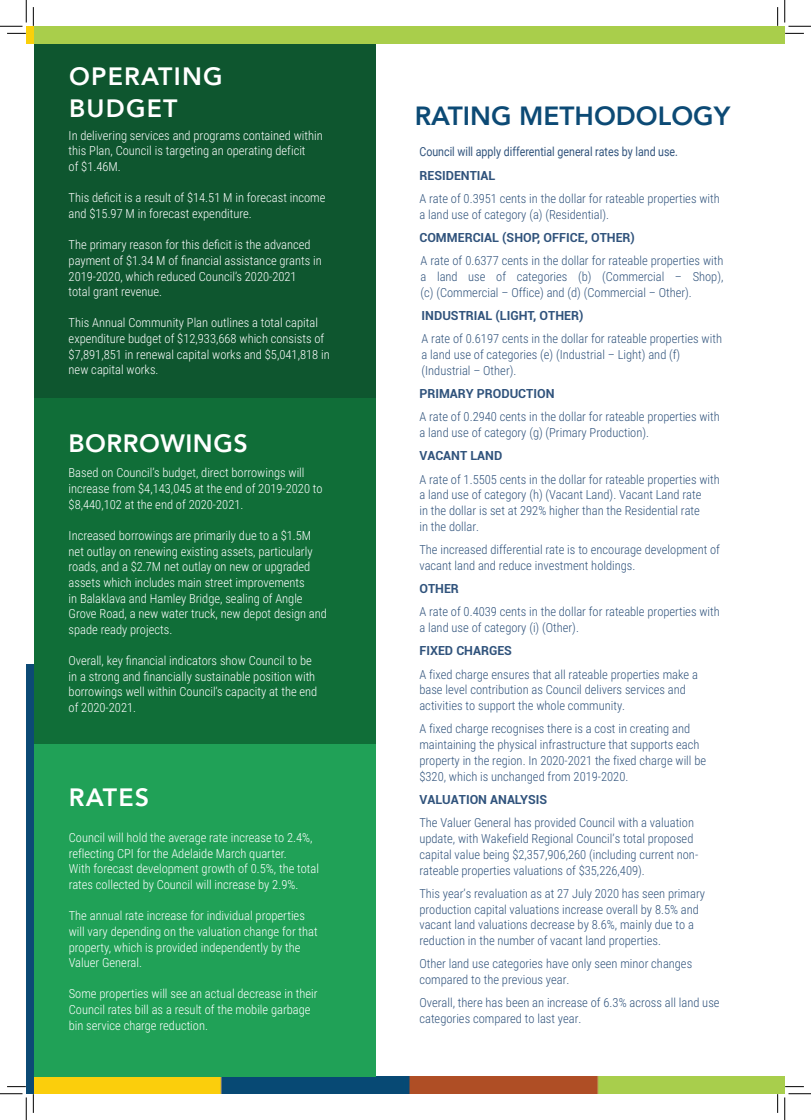
<style>
.page{position:relative;width:811px;height:1120px;background:#fff}
.page>*{position:absolute;margin:0;border:0;box-sizing:border-box;transform-origin:0 0}
.t1{font:800 26.25px "Avenir";color:#0c4a75}
.t2{font:800 25px/31.2px "Avenir";letter-spacing:.05em;color:#fff}
.t3{font:800 25px "Avenir";letter-spacing:.02em;color:#fff}
.t4{font:300 12.5px/15.8px "Roboto Condensed";color:#30537c}
.t5{font:300 12.5px/15.6px "Roboto Condensed";color:#fff}
.t6{font:700 12.5px "Roboto";color:#30537c}
.t7{font:12.5px "Roboto";color:#30537c;scale:.85 1}
</style>
<div class="page">
<img style="left:34px;top:1076px;width:751px;height:17px">
<div style="left:26px;top:26px;width:7px;height:18px;background:#fad00a"></div>
<div style="left:34px;top:26px;width:751px;height:18px;background:#a9ce4b"></div>
<div style="left:26px;top:664px;width:8px;height:429px;background:#0c4a75"></div>
<div style="left:34px;top:44px;width:341px;height:354px;background:#0e562f"></div>
<div style="left:34px;top:398px;width:341px;height:345px;background:#106e38"></div>
<div style="left:34px;top:743px;width:341px;height:333px;background:#20a157"></div>
<svg style="left:7px;top:33px;width:19px;height:1px"></svg>
<svg style="left:785px;top:33px;width:19px;height:1px"></svg>
<svg style="left:33px;top:7px;width:1px;height:19px"></svg>
<svg style="left:33px;top:1093px;width:1px;height:19px"></svg>
<svg style="left:777px;top:7px;width:1px;height:19px"></svg>
<svg style="left:777px;top:1093px;width:1px;height:19px"></svg>
<svg style="left:0;top:0;width:27px;height:27px"></svg>
<svg style="left:0;top:1093px;width:27px;height:26px"></svg>
<svg style="left:784px;top:0;width:27px;height:27px"></svg>
<svg style="left:784px;top:1093px;width:27px;height:26px"></svg>
<h2 class="t2" style="left:69px;top:61px;width:155px">OPERATING<br>BUDGET</h2>
<p class="t5" style="left:69px;top:127px;width:256px">In delivering services and programs contained within this Plan, Council is targeting an operating deficit<br>of $1.46M.</p>
<p class="t5" style="left:69px;top:189px;width:258px">This deficit is a result of $14.51 M in forecast income and $15.97 M in forecast expenditure.</p>
<p class="t5" style="left:69px;top:236px;width:255px">The primary reason for this deficit is the advanced payment of $1.34 M of financial assistance grants in 2019-2020, which reduced Council’s 2020-2021<br>total grant revenue.</p>
<p class="t5" style="left:69px;top:314px;width:263px">This Annual Community Plan outlines a total capital expenditure budget of $12,933,668 which consists of $7,891,851 in renewal capital works and $5,041,818 in new capital works.</p>
<h2 class="t3" style="left:69px;top:424px;width:181px">BORROWINGS</h2>
<p class="t5" style="left:69px;top:464px;width:255px">Based on Council’s budget, direct borrowings will increase from $4,143,045 at the end of 2019-2020 to $8,440,102 at the end of 2020-2021.</p>
<p class="t5" style="left:69px;top:527px;width:260px">Increased borrowings are primarily due to a $1.5M net outlay on renewing existing assets, particularly roads, and a $2.7M net outlay on new or upgraded assets which includes main street improvements<br>in Balaklava and Hamley Bridge, sealing of Angle Grove Road, a new water truck, new depot design and spade ready projects.</p>
<p class="t5" style="left:69px;top:652px;width:250px">Overall, key financial indicators show Council to be in a strong and financially sustainable position with borrowings well within Council’s capacity at the end of 2020-2021.</p>
<h2 class="t2" style="left:69px;top:781px;width:82px">RATES</h2>
<p class="t5" style="left:69px;top:829px;width:252px">Council will hold the average rate increase to 2.4%, reflecting CPI for the Adelaide March quarter.<br>With forecast development growth of 0.5%, the total rates collected by Council will increase by 2.9%.</p>
<p class="t5" style="left:69px;top:907px;width:250px">The annual rate increase for individual properties will vary depending on the valuation change for that property, which is provided independently by the Valuer General.</p>
<p class="t5" style="left:69px;top:985px;width:250px">Some properties will see an actual decrease in their<br>Council rates bill as a result of the mobile garbage bin service charge reduction.</p>
<h1 class="t1" style="left:415px;top:95px;width:317px">RATING METHODOLOGY</h1>
<p class="t7" style="left:419px;top:143px;width:306px">Council will apply differential general rates by land use.</p>
<p class="t6" style="left:419px;top:166px;width:78px">RESIDENTIAL</p>
<p class="t4" style="left:419px;top:190px;width:302px">A rate of 0.3951 cents in the dollar for rateable properties with a land use of category (a) (Residential).</p>
<p class="t6" style="left:419px;top:228px;width:217px">COMMERCIAL (SHOP, OFFICE, OTHER)</p>
<p class="t4" style="left:420px;top:252px;width:304px;text-align:justify">A rate of 0.6377 cents in the dollar for rateable properties with a land use of categories (b) (Commercial – Shop), (c) (Commercial – Office) and (d) (Commercial – Other).</p>
<p class="t6" style="left:421px;top:306px;width:163px">INDUSTRIAL (LIGHT, OTHER)</p>
<p class="t4" style="left:421px;top:330px;width:302px">A rate of 0.6197 cents in the dollar for rateable properties with a land use of categories (e) (Industrial – Light) and (f) (Industrial – Other).</p>
<p class="t6" style="left:419px;top:384px;width:137px">PRIMARY PRODUCTION</p>
<p class="t4" style="left:419px;top:408px;width:302px">A rate of 0.2940 cents in the dollar for rateable properties with a land use of category (g) (Primary Production).</p>
<p class="t6" style="left:419px;top:447px;width:84px">VACANT LAND</p>
<p class="t4" style="left:419px;top:470px;width:302px">A rate of 1.5505 cents in the dollar for rateable properties with a land use of category (h) (Vacant Land). Vacant Land rate<br>in the dollar is set at 292% higher than the Residential rate<br>in the dollar.</p>
<p class="t4" style="left:419px;top:541px;width:302px">The increased differential rate is to encourage development of vacant land and reduce investment holdings.</p>
<p class="t6" style="left:419px;top:579px;width:41px">OTHER</p>
<p class="t4" style="left:419px;top:603px;width:302px">A rate of 0.4039 cents in the dollar for rateable properties with a land use of category (i) (Other).</p>
<p class="t6" style="left:419px;top:642px;width:94px">FIXED CHARGES</p>
<p class="t4" style="left:419px;top:665px;width:280px">A fixed charge ensures that all rateable properties make a base level contribution as Council delivers services and activities to support the whole community.</p>
<p class="t4" style="left:419px;top:720px;width:288px">A fixed charge recognises there is a cost in creating and maintaining the physical infrastructure that supports each property in the region. In 2020-2021 the fixed charge will be $320, which is unchanged from 2019-2020.</p>
<p class="t6" style="left:419px;top:790px;width:129px">VALUATION ANALYSIS</p>
<p class="t4" style="left:419px;top:814px;width:280px">The Valuer General has provided Council with a valuation update, with Wakefield Regional Council’s total proposed capital value being $2,357,906,260 (including current non&shy;rateable properties valuations of $35,226,409).</p>
<p class="t4" style="left:419px;top:884px;width:287px">This year’s revaluation as at 27 July 2020 has seen primary production capital valuations increase overall by 8.5% and vacant land valuations decrease by 8.6%, mainly due to a reduction in the number of vacant land properties.</p>
<p class="t4" style="left:419px;top:955px;width:274px">Other land use categories have only seen minor changes compared to the previous year.</p>
<p class="t4" style="left:419px;top:994px;width:302px">Overall, there has been an increase of 6.3% across all land use categories compared to last year.</p>
</div>
